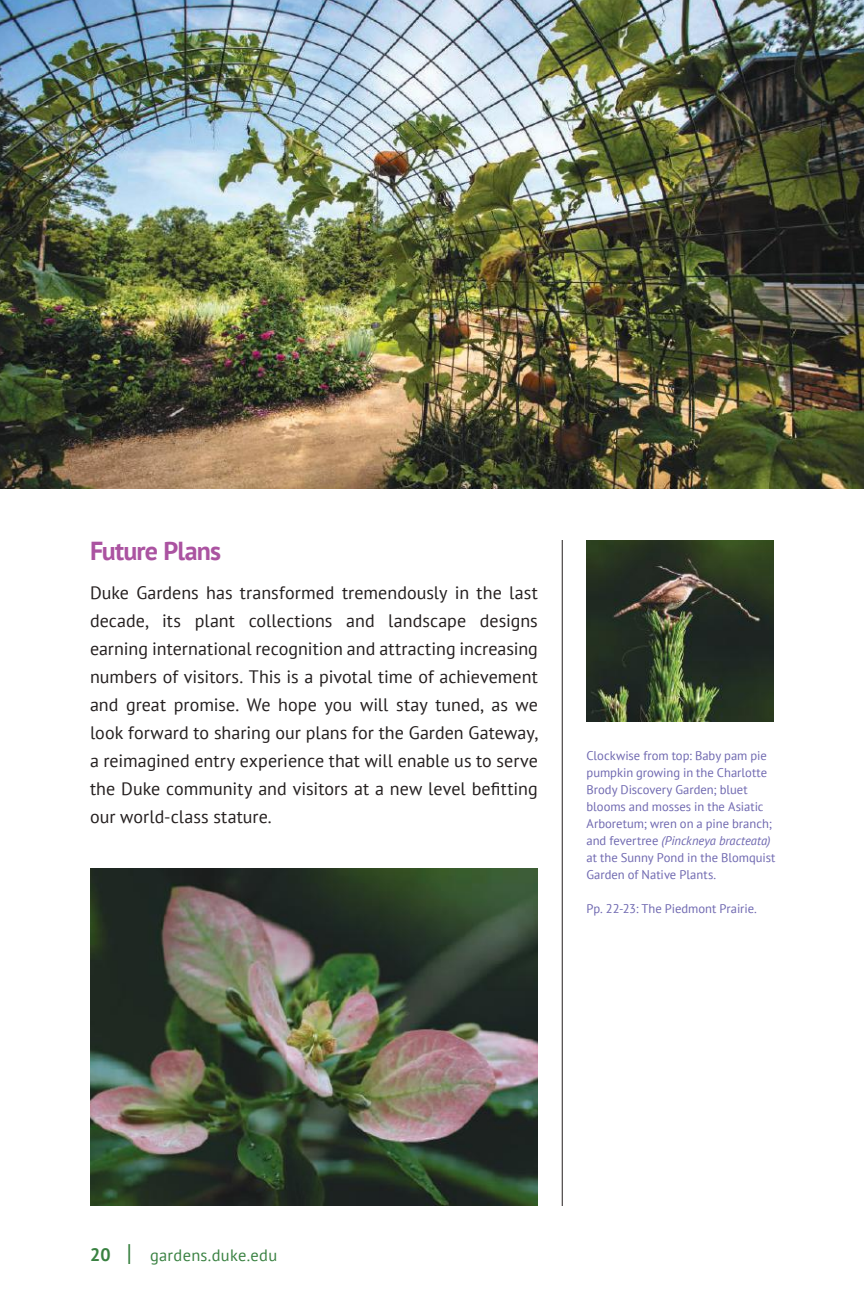
<style>
.page{position:relative;width:864px;height:1296px;background:#fff}
.page>*{position:absolute;margin:0;border:0;box-sizing:border-box;transform-origin:0 0}
.t1{font:700 26px "PT Sans";letter-spacing:-.03em;color:#ab53a1}
.t2{font:18px/28px "PT Sans";letter-spacing:.005em;color:#241f1f;text-align:justify}
.t3{font:16.4px "PT Sans";letter-spacing:.02em;color:#398141}
.t4{font:12.6px/17px "PT Sans";color:#6f68b0}
.s1{font-style:italic}
.s2{font-weight:700;font-size:18px}
.s3{font-size:24px}
</style>
<div class="page">
<hr style="left:562px;top:540px;width:1px;height:666px;background:#241f1f">
<img style="left:0;top:0;width:864px;height:488px">
<img style="left:586px;top:540px;width:188px;height:182px">
<img style="left:90px;top:868px;width:448px;height:338px">
<h1 class="t1" style="left:90px;top:533px;width:133px">Future Plans</h1>
<p class="t2" style="left:90px;top:578px;width:450px">Duke Gardens has transformed tremendously in the last decade, its plant collections and landscape designs earning international recognition and attracting increasing numbers of visitors. This is a pivotal time of achievement and great promise. We hope you will stay tuned, as we look forward to sharing our plans for the Garden Gateway, a reimagined entry experience that will enable us to serve the Duke community and visitors at a new level befitting our world-class stature.</p>
<p class="t4" style="left:586px;top:746px;width:190px">Clockwise from top: Baby pam pie pumpkin growing in the Charlotte<br>Brody Discovery Garden; bluet blooms and mosses in the Asiatic<br>Arboretum; wren on a pine branch; and fevertree <span class="s1">(Pinckneya bracteata) </span>at the Sunny Pond in the Blomquist<br>Garden of Native Plants.</p>
<p class="t4" style="left:586px;top:899px;width:172px">Pp. 22-23: The Piedmont Prairie.</p>
<p class="t3" style="left:90px;top:1244px;width:189px"><span class="s2">20</span> <span class="s3">|</span> gardens.duke.edu</p>
</div>
